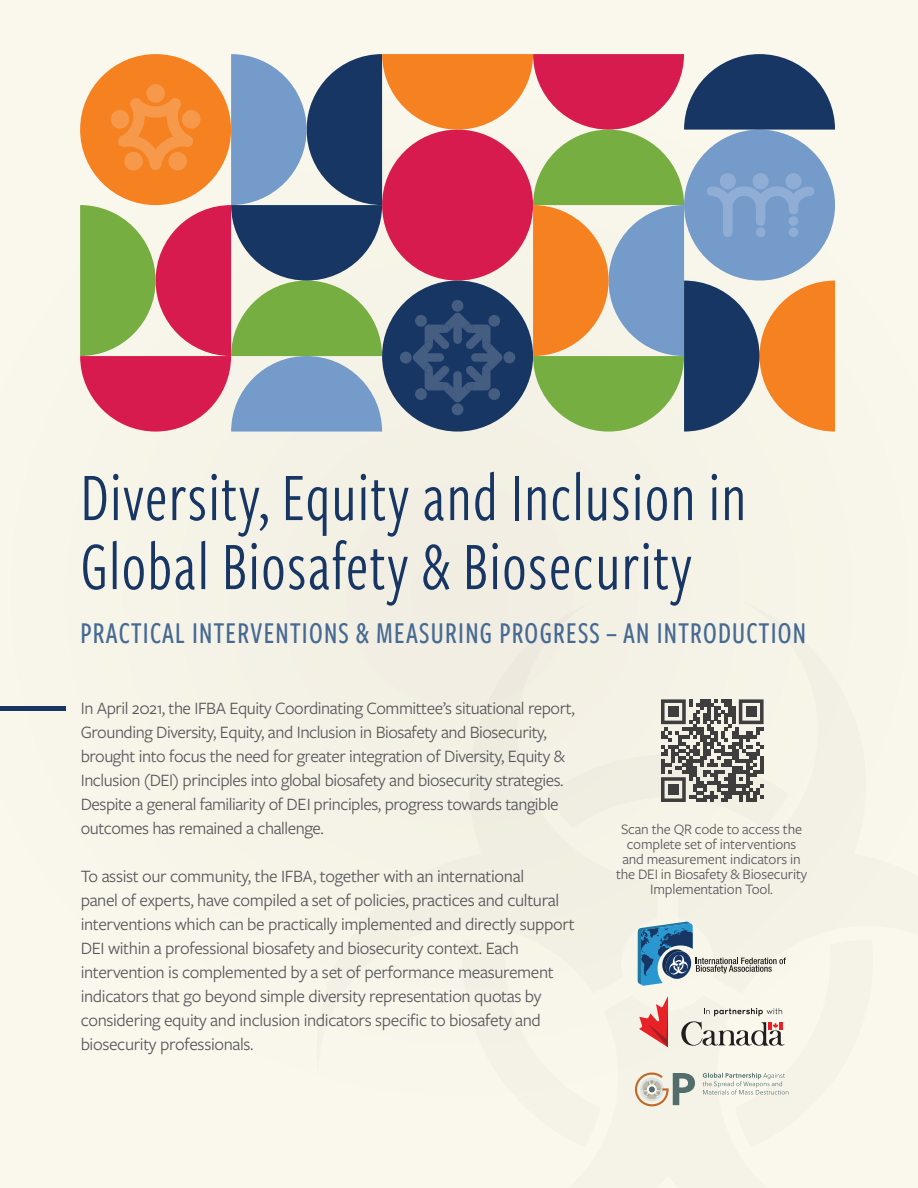
<style>
.page{position:relative;width:918px;height:1188px;background:#f7f5ea}
.page>*{position:absolute;margin:0;border:0;box-sizing:border-box;transform-origin:0 0}
.t1{font:70.5px/69px "Freight Sans Cmp Pro";letter-spacing:.005em;color:#173663}
.t2{font:500 31.5px "Freight Sans Cmp Pro";letter-spacing:.02em;color:#466a93}
.t3{font:18px/24px "Freight Sans Pro";letter-spacing:-.02em;color:#57585a}
.t4{font:15px/15px "Freight Sans Pro";letter-spacing:-.01em;color:#57585a;text-align:center}
</style>
<div class="page">
<hr style="left:0;top:707px;width:66px;height:4px;background:#173663">
<svg style="left:470px;top:604px;width:117px;height:169px"></svg>
<svg style="left:635px;top:922px;width:154px;height:185px"></svg>
<svg style="left:80px;top:54px;width:755px;height:378px"></svg>
<svg style="left:547px;top:699px;width:217px;height:103px"></svg>
<div style="left:668px;top:784px;width:11px;height:11px;background:#3e3e3f"></div>
<h1 class="t1" style="left:80px;top:460px;width:668px">Diversity, Equity and Inclusion in<br>Global Biosafety &amp; Biosecurity</h1>
<h2 class="t2" style="left:80px;top:612px;width:728px">PRACTICAL INTERVENTIONS &amp; MEASURING PROGRESS – AN INTRODUCTION</h2>
<p class="t3" style="left:81px;top:695px;width:496px">In April 2021, the IFBA Equity Coordinating Committee’s situational report, Grounding Diversity, Equity, and Inclusion in Biosafety and Biosecurity, brought into focus the need for greater integration of Diversity, Equity &amp; Inclusion (DEI) principles into global biosafety and biosecurity strategies.<br>Despite a general familiarity of DEI principles, progress towards tangible outcomes has remained a challenge.</p>
<p class="t3" style="left:81px;top:863px;width:496px">To assist our community, the IFBA, together with an international<br>panel of experts, have compiled a set of policies, practices and cultural interventions which can be practically implemented and directly support DEI within a professional biosafety and biosecurity context. Each intervention is complemented by a set of performance measurement indicators that go beyond simple diversity representation quotas by considering equity and inclusion indicators specific to biosafety and biosecurity professionals.</p>
<p class="t4" style="left:616px;top:821px;width:193px">Scan the QR code to access the complete set of interventions and measurement indicators in the DEI in Biosafety &amp; Biosecurity<br>Implementation Tool.</p>
</div>
